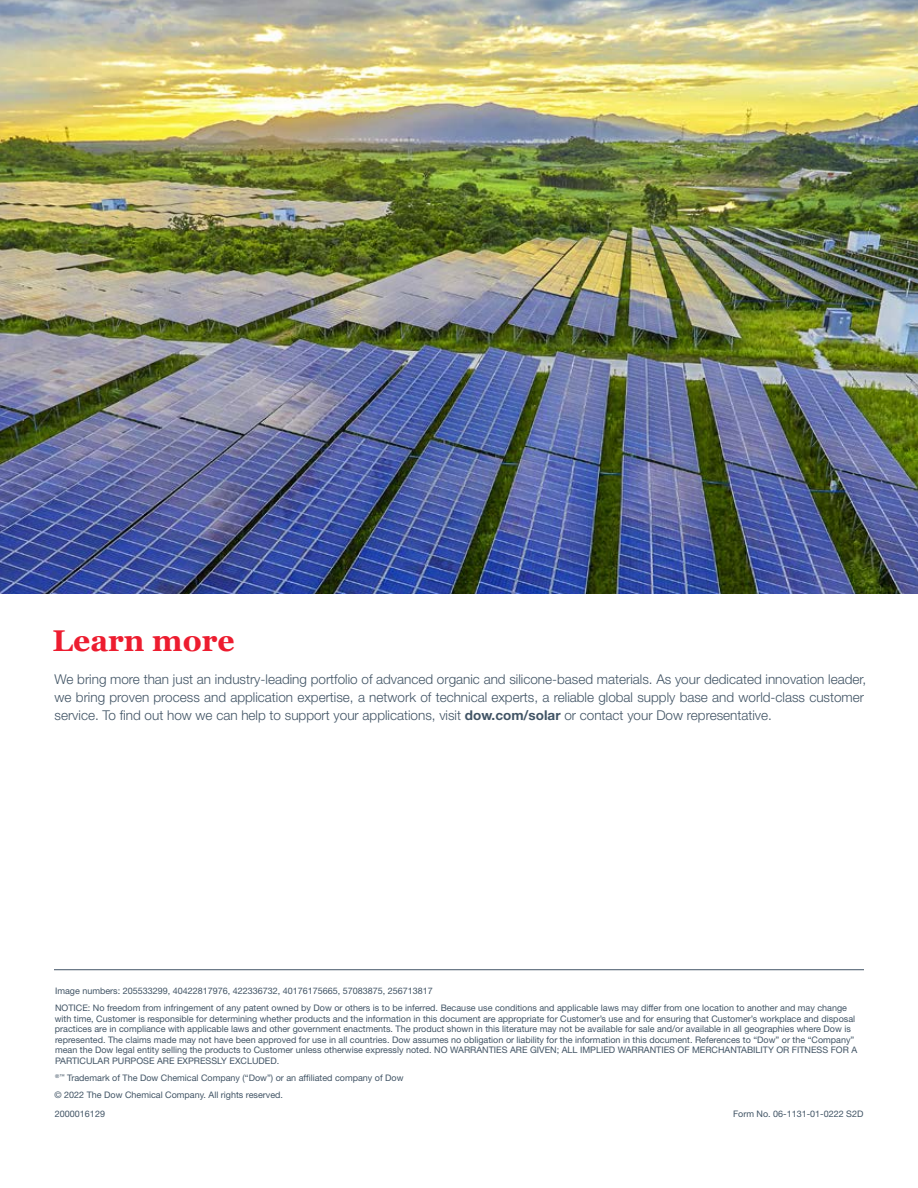
<style>
.page{position:relative;width:918px;height:1188px;background:#fff}
.page>*{position:absolute;margin:0;border:0;box-sizing:border-box;transform-origin:0 0}
.t1{font:700 30px "Georgia";color:#ed1c2f}
.t2{font:300 13.5px/18px "Helvetica Neue LT Std";color:#415465}
.t3{font:9px/10.5px "Helvetica Neue LT Std";color:#415465}
.s1{font-weight:700}
</style>
<div class="page">
<hr style="left:54px;top:969px;width:810px;height:1px;background:#415465">
<img style="left:0;top:0;width:918px;height:594px">
<h1 class="t1" style="left:53px;top:621px;width:183px">Learn more</h1>
<p class="t2" style="left:55px;top:670px;width:813px">We bring more than just an industry-leading portfolio of advanced organic and silicone-based materials. As your dedicated innovation leader, we bring proven process and application expertise, a network of technical experts, a reliable global supply base and world-class customer service. To find out how we can help to support your applications, visit <span class="s1">dow.com/solar</span> or contact your Dow representative.</p>
<p class="t3" style="left:55px;top:982px;width:794px;line-height:17.2px">Image numbers: 205533299, 40422817976, 422336732, 40176175665, 57083875, 256713817<br>NOTICE: No freedom from infringement of any patent owned by Dow or others is to be inferred. Because use conditions and applicable laws may differ from one location to another and may change</p>
<p class="t3" style="left:55px;top:1013px;width:804px">with time, Customer is responsible for determining whether products and the information in this document are appropriate for Customer’s use and for ensuring that Customer’s workplace and disposal practices are in compliance with applicable laws and other government enactments. The product shown in this literature may not be available for sale and/or available in all geographies where Dow is represented. The claims made may not have been approved for use in all countries. Dow assumes no obligation or liability for the information in this document. References to “Dow” or the “Company” mean the Dow legal entity selling the products to Customer unless otherwise expressly noted. NO WARRANTIES ARE GIVEN; ALL IMPLIED WARRANTIES OF MERCHANTABILITY OR FITNESS FOR A PARTICULAR PURPOSE ARE EXPRESSLY EXCLUDED.</p>
<p class="t3" style="left:55px;top:1069px;width:350px;line-height:17.2px"><sup>®™</sup> Trademark of The Dow Chemical Company (“Dow”) or an affiliated company of Dow © 2022 The Dow Chemical Company. All rights reserved.</p>
<p class="t3" style="left:55px;top:1108px;width:52px">2000016129</p>
<p class="t3" style="left:733px;top:1108px;width:132px">Form No. 06-1131-01-0222 S2D</p>
</div>
